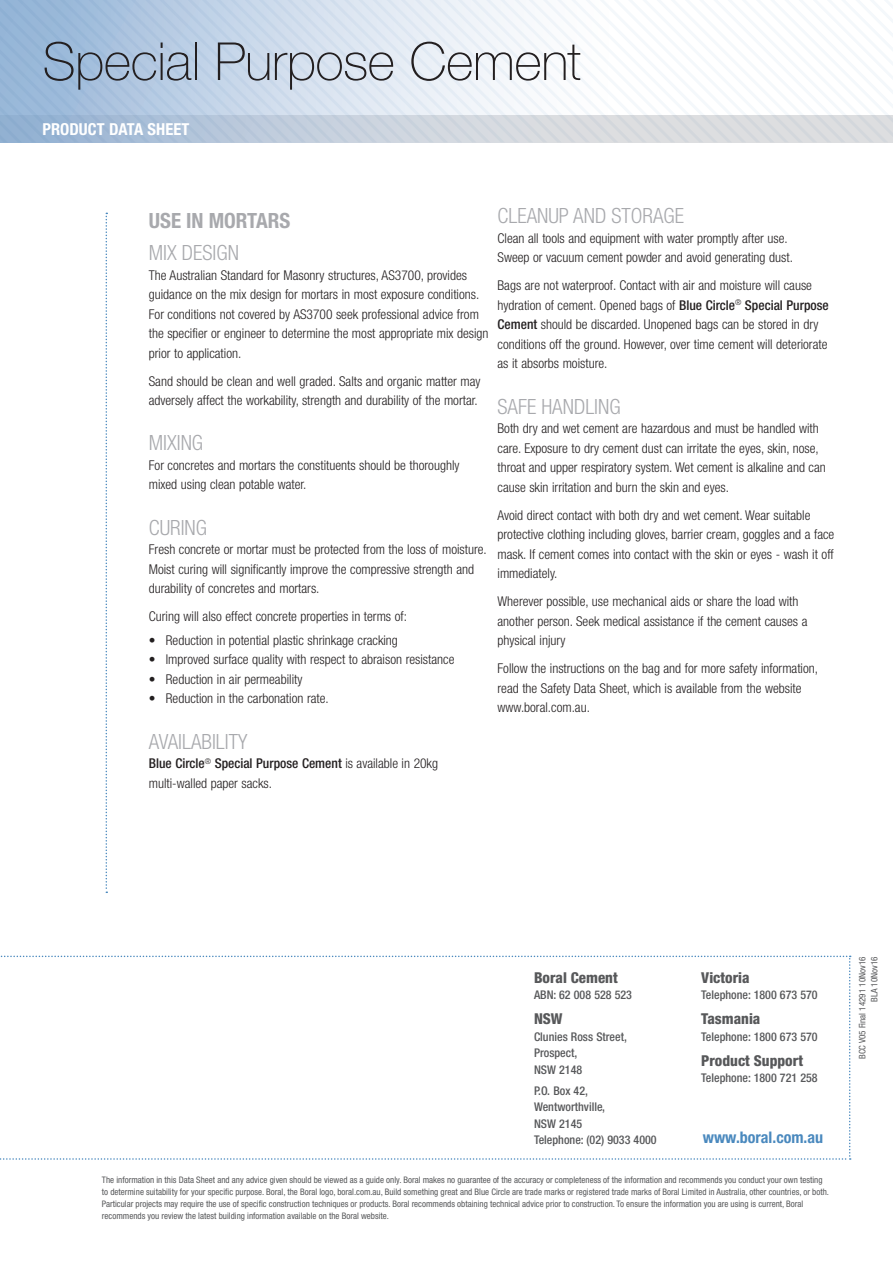
<style>
.page{position:relative;width:893px;height:1263px;background:#fff}
.page>*{position:absolute;margin:0;border:0;box-sizing:border-box;transform-origin:0 0}
.t1{font:100 52.5px "Helvetica Neue LT Std";letter-spacing:-.005em;color:#231f20}
.Subheads{font:300 condensed 21px "Helvetica Neue LT Std";color:#a8a9ad}
.Subheads-2{font:700 condensed 21px "Helvetica Neue LT Std";color:#a8a9ad}
.t2{font:700 condensed 16.5px "Helvetica Neue LT Std";letter-spacing:.005em;color:#fff}
.t3{font:700 condensed 16.05px "Helvetica Neue LT Std";color:#4a89be}
.t4{font:800 condensed 15px "Helvetica Neue LT Std";color:#57585a}
.Body_copy_no___after{font:300 condensed 13.5px/19.5px "Helvetica Neue LT Std";color:#231f20}
.Body_copy{font:300 condensed 13.5px/19.5px "Helvetica Neue LT Std";color:#231f20}
.t5{font:500 condensed 12px/16.5px "Helvetica Neue LT Std";color:#57585a}
.t6{font:condensed 9px/12px "Helvetica Neue LT Std";color:#57585a}
.s1{font-weight:500}
</style>
<div class="page">
<svg style="left:0;top:0;width:893px;height:142px"></svg>
<svg style="left:106px;top:213px;width:1px;height:680px"></svg>
<svg style="left:0;top:956px;width:851px;height:204px"></svg>
<h1 class="t1" style="left:43px;top:31px;width:540px">Special Purpose Cement</h1>
<p class="t2" style="left:43px;top:119px;width:148px">PRODUCT DATA SHEET</p>
<p class="Subheads-2" style="left:149px;top:207px;width:143px">USE IN MORTARS</p>
<p class="Subheads" style="left:149px;top:241px;width:92px">MIX DESIGN</p>
<p class="Body_copy_no___after" style="left:149px;top:265px;width:341px">The Australian Standard for Masonry structures, AS3700, provides guidance on the mix design for mortars in most exposure conditions.<br>For conditions not covered by AS3700 seek professional advice from the specifier or engineer to determine the most appropriate mix design prior to application.</p>
<p class="Body_copy_no___after" style="left:149px;top:371px;width:333px">Sand should be clean and well graded. Salts and organic matter may adversely affect the workability, strength and durability of the mortar.</p>
<p class="Subheads" style="left:149px;top:431px;width:56px">MIXING</p>
<p class="Body_copy_no___after" style="left:149px;top:455px;width:312px">For concretes and mortars the constituents should be thoroughly mixed using clean potable water.</p>
<p class="Subheads" style="left:149px;top:515px;width:60px">CURING</p>
<p class="Body_copy_no___after" style="left:149px;top:539px;width:339px">Fresh concrete or mortar must be protected from the loss of moisture.<br>Moist curing will significantly improve the compressive strength and durability of concretes and mortars.</p>
<p class="Body_copy_no___after" style="left:149px;top:606px;width:260px">Curing will also effect concrete properties in terms of:</p>
<p class="Body_copy_no___after" style="left:149px;top:630px;width:251px">• Reduction in potential plastic shrinkage cracking</p>
<p class="Body_copy_no___after" style="left:149px;top:650px;width:307px">• Improved surface quality with respect to abraison resistance</p>
<p class="Body_copy_no___after" style="left:149px;top:669px;width:155px">• Reduction in air permeability</p>
<p class="Body_copy_no___after" style="left:149px;top:689px;width:181px">• Reduction in the carbonation rate.</p>
<p class="Subheads" style="left:149px;top:729px;width:100px">AVAILABILITY</p>
<p class="Body_copy_no___after" style="left:149px;top:754px;width:291px"><span class="s1">Blue Circle</span><sup>®</sup> <span class="s1">Special Purpose Cement</span> is available in 20kg multi-walled paper sacks.</p>
<p class="Subheads" style="left:497px;top:204px;width:188px">CLEANUP AND STORAGE</p>
<p class="Body_copy_no___after" style="left:497px;top:228px;width:297px">Clean all tools and equipment with water promptly after use.<br>Sweep or vacuum cement powder and avoid generating dust.</p>
<p class="Body_copy_no___after" style="left:497px;top:276px;width:333px">Bags are not waterproof. Contact with air and moisture will cause hydration of cement. Opened bags of <span class="s1">Blue Circle</span><sup>®</sup> <span class="s1">Special Purpose Cement</span> should be discarded. Unopened bags can be stored in dry conditions off the ground. However, over time cement will deteriorate as it absorbs moisture.</p>
<p class="Subheads" style="left:497px;top:394px;width:125px">SAFE HANDLING</p>
<p class="Body_copy" style="left:497px;top:418px;width:330px">Both dry and wet cement are hazardous and must be handled with care. Exposure to dry cement dust can irritate the eyes, skin, nose, throat and upper respiratory system. Wet cement is alkaline and can cause skin irritation and burn the skin and eyes.</p>
<p class="Body_copy" style="left:497px;top:505px;width:338px">Avoid direct contact with both dry and wet cement. Wear suitable protective clothing including gloves, barrier cream, goggles and a face mask. If cement comes into contact with the skin or eyes - wash it off immediately.</p>
<p class="Body_copy" style="left:497px;top:591px;width:311px">Wherever possible, use mechanical aids or share the load with another person. Seek medical assistance if the cement causes a physical injury</p>
<p class="Body_copy" style="left:497px;top:658px;width:322px">Follow the instructions on the bag and for more safety information, read the Safety Data Sheet, which is available from the website www.boral.com.au.</p>
<p class="t4" style="left:534px;top:968px;width:85px">Boral Cement</p>
<p class="t5" style="left:534px;top:986px;width:100px">ABN: 62 008 528 523</p>
<p class="t4" style="left:534px;top:1009px;width:30px">NSW</p>
<p class="t5" style="left:534px;top:1028px;width:94px">Clunies Ross Street,<br>Prospect,<br>NSW 2148</p>
<p class="t5" style="left:534px;top:1082px;width:124px">P.O. Box 42,<br>Wentworthville,<br>NSW 2145<br>Telephone: (02) 9033 4000</p>
<p class="t4" style="left:701px;top:968px;width:50px">Victoria</p>
<p class="t5" style="left:701px;top:986px;width:118px">Telephone: 1800 673 570</p>
<p class="t4" style="left:701px;top:1009px;width:61px">Tasmania</p>
<p class="t5" style="left:701px;top:1028px;width:118px">Telephone: 1800 673 570</p>
<p class="t4" style="left:701px;top:1051px;width:103px">Product Support</p>
<p class="t5" style="left:701px;top:1069px;width:118px">Telephone: 1800 721 258</p>
<p class="t3" style="left:703px;top:1127px;width:122px">www.boral.com.au</p>
<p class="t6" style="left:102px;top:1174px;width:729px">The information in this Data Sheet and any advice given should be viewed as a guide only. Boral makes no guarantee of the accuracy or completeness of the information and recommends you conduct your own testing to determine suitability for your specific purpose. Boral, the Boral logo, boral.com.au, Build something great and Blue Circle are trade marks or registered trade marks of Boral Limited in Australia, other countries, or both.<br>Particular projects may require the use of specific construction techniques or products. Boral recommends obtaining technical advice prior to construction. To ensure the information you are using is current, Boral recommends you review the latest building information available on the Boral website.</p>
<p class="t6" style="left:856px;top:1059px;width:104px;text-align:right;rotate:-90deg">BCC V05 Final 14291 10Nov16<br>BLA 10Nov16</p>
</div>
